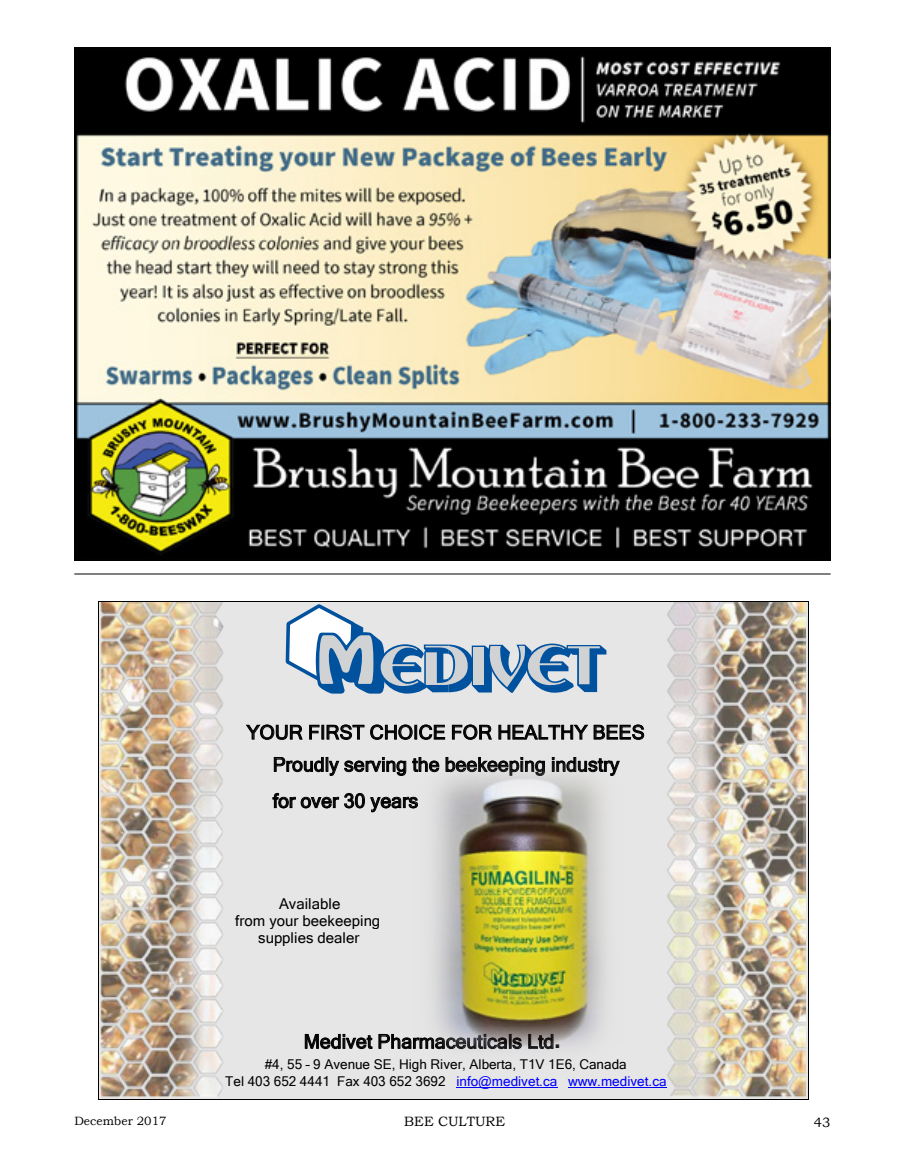
<style>
.page{position:relative;width:905px;height:1175px;background:#fff}
.page>*{position:absolute;margin:0;border:0;box-sizing:border-box;transform-origin:0 0}
.t1{font:19.5px/32.2px "Microsoft Sans Serif";color:#000;text-align:center}
.t2{font:15px/17px "Microsoft Sans Serif";color:#000;text-align:center}
.t3{font:13.5px/17.4px "Microsoft Sans Serif";letter-spacing:.005em;color:#000;text-align:center}
.t4{font:13.5px "Bookman Old Style";color:#000}
.t5{font:12px "Bookman Old Style";color:#000}
.s1{font-family:"Tahoma";font-weight:700}
.s2{color:#00f}
</style>
<div class="page">
<img style="left:74px;top:47px;width:756px;height:513px">
<hr style="left:74px;top:573px;width:756px;height:1px;background:#000">
<div style="left:106px;top:1091px;width:694px;height:8px;background:#e7e6e6"></div>
<hr style="left:99px;top:601px;width:709px;height:1px;background:#000">
<hr style="left:98px;top:601px;width:1px;height:498px;background:#000">
<hr style="left:99px;top:1099px;width:709px;height:1px;background:#000">
<hr style="left:808px;top:601px;width:1px;height:498px;background:#000">
<img style="left:99px;top:602px;width:706px;height:495px">
<p class="t1" style="left:247px;top:715px;width:399px">YOUR FIRST CHOICE FOR HEALTHY BEES<br>Proudly serving the beekeeping industry</p>
<p class="t1" style="left:273px;top:784px;width:147px">for over 30 years</p>
<p class="t2" style="left:235px;top:895px;width:146px">Available<br>from your beekeeping supplies dealer</p>
<p class="t1" style="left:304px;top:1025px;width:258px">Medivet Pharmaceuticals Ltd<span class="s1">.</span></p>
<p class="t3" style="left:225px;top:1054px;width:443px">#4, 55 – 9 Avenue SE, High River, Alberta, T1V 1E6, Canada<br>Tel 403 652 4441 Fax 403 652 3692 <span class="s2">info@medivet.ca www.medivet.ca</span></p>
<p class="t5" style="left:74px;top:1112px;width:94px">December 2017</p>
<p class="t4" style="left:404px;top:1112px;width:102px">BEE CULTURE</p>
<p class="t4" style="left:813px;top:1113px;width:18px">43</p>
</div>
